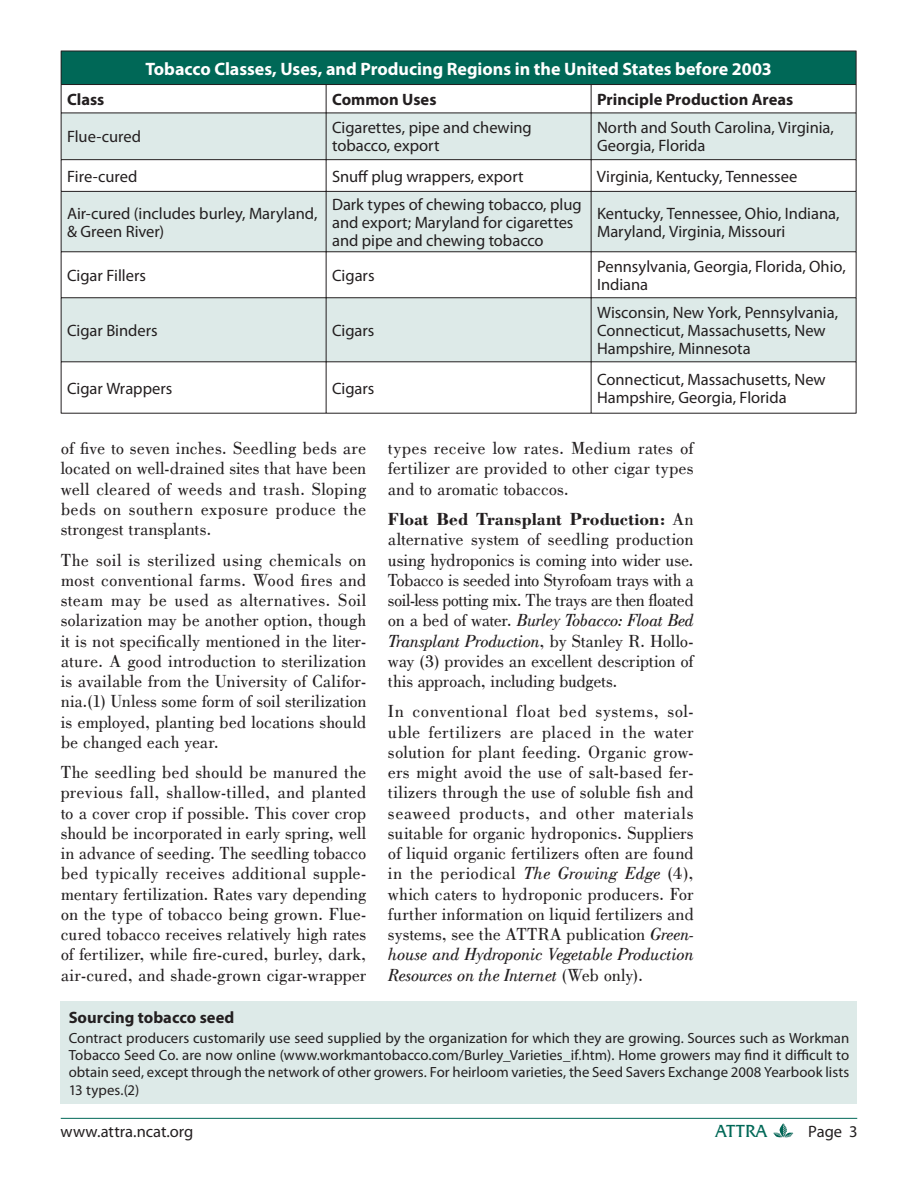
<style>
.page{position:relative;width:918px;height:1188px;background:#fff}
.page>*{position:absolute;margin:0;border:0;box-sizing:border-box;transform-origin:0 0}
.t1{font:18px/20.2px "Bodoni";letter-spacing:.005em;color:#231f20;text-align:justify}
.t2{font:700 18px "Myriad Pro";color:#fff}
.t3{font:18px "Friz Quadrata IT Cby BT";letter-spacing:-.01em;color:#006857}
.t4{font:16.5px/18px "Myriad Pro";color:#231f20}
.t5{font:700 16.5px "Myriad Pro";color:#231f20}
.t6{font:14.85px/17.1px "Myriad Pro";color:#231f20;text-align:justify}
.s1{font-weight:700}
.s2{font-style:italic}
</style>
<div class="page">
<svg style="left:773px;top:1123px;width:20px;height:15px"></svg>
<hr style="left:61px;top:1118px;width:796px;height:1px;background:#006857">
<div style="left:61px;top:1001px;width:796px;height:103px;background:#ddeae8"></div>
<div style="left:61px;top:51px;width:795px;height:34px;background:#006857"></div>
<svg style="left:62px;top:114px;width:794px;height:247px;fill:#ddeae8"></svg>
<hr style="left:61px;top:51px;width:265px;height:1px;background:#231f20">
<hr style="left:61px;top:51px;width:1px;height:33px;background:#231f20">
<hr style="left:326px;top:51px;width:530px;height:1px;background:#231f20">
<hr style="left:856px;top:51px;width:1px;height:33px;background:#231f20">
<hr style="left:61px;top:84px;width:265px;height:1px;background:#231f20">
<svg style="left:61px;top:85px;width:1px;height:28px"></svg>
<hr style="left:326px;top:84px;width:265px;height:1px;background:#231f20">
<svg style="left:326px;top:85px;width:1px;height:28px"></svg>
<hr style="left:591px;top:84px;width:265px;height:1px;background:#231f20">
<svg style="left:591px;top:85px;width:1px;height:28px"></svg>
<svg style="left:856px;top:85px;width:1px;height:28px"></svg>
<hr style="left:61px;top:113px;width:265px;height:1px;background:#231f20">
<hr style="left:61px;top:113px;width:1px;height:46px;background:#231f20">
<hr style="left:326px;top:113px;width:265px;height:1px;background:#231f20">
<hr style="left:326px;top:113px;width:1px;height:46px;background:#231f20">
<hr style="left:591px;top:113px;width:265px;height:1px;background:#231f20">
<hr style="left:591px;top:113px;width:1px;height:46px;background:#231f20">
<hr style="left:856px;top:113px;width:1px;height:46px;background:#231f20">
<hr style="left:61px;top:159px;width:265px;height:1px;background:#231f20">
<hr style="left:61px;top:160px;width:1px;height:31px;background:#231f20">
<hr style="left:326px;top:159px;width:265px;height:1px;background:#231f20">
<hr style="left:326px;top:160px;width:1px;height:31px;background:#231f20">
<hr style="left:591px;top:159px;width:265px;height:1px;background:#231f20">
<hr style="left:591px;top:160px;width:1px;height:31px;background:#231f20">
<hr style="left:856px;top:160px;width:1px;height:31px;background:#231f20">
<hr style="left:61px;top:252px;width:1px;height:45px;background:#231f20">
<hr style="left:326px;top:252px;width:1px;height:45px;background:#231f20">
<hr style="left:591px;top:252px;width:1px;height:45px;background:#231f20">
<hr style="left:856px;top:252px;width:1px;height:45px;background:#231f20">
<hr style="left:61px;top:362px;width:1px;height:51px;background:#231f20">
<hr style="left:326px;top:362px;width:1px;height:51px;background:#231f20">
<hr style="left:591px;top:362px;width:1px;height:51px;background:#231f20">
<hr style="left:856px;top:362px;width:1px;height:51px;background:#231f20">
<hr style="left:61px;top:413px;width:795px;height:1px;background:#231f20">
<hr style="left:61px;top:191px;width:265px;height:1px;background:#231f20">
<hr style="left:61px;top:192px;width:1px;height:59px;background:#231f20">
<hr style="left:61px;top:251px;width:265px;height:1px;background:#231f20">
<hr style="left:326px;top:191px;width:265px;height:1px;background:#231f20">
<hr style="left:326px;top:192px;width:1px;height:59px;background:#231f20">
<hr style="left:326px;top:251px;width:265px;height:1px;background:#231f20">
<hr style="left:591px;top:191px;width:265px;height:1px;background:#231f20">
<hr style="left:591px;top:192px;width:1px;height:59px;background:#231f20">
<hr style="left:856px;top:192px;width:1px;height:59px;background:#231f20">
<hr style="left:591px;top:251px;width:265px;height:1px;background:#231f20">
<hr style="left:61px;top:297px;width:265px;height:1px;background:#231f20">
<hr style="left:61px;top:298px;width:1px;height:63px;background:#231f20">
<hr style="left:61px;top:361px;width:265px;height:1px;background:#231f20">
<hr style="left:326px;top:297px;width:265px;height:1px;background:#231f20">
<hr style="left:326px;top:298px;width:1px;height:63px;background:#231f20">
<hr style="left:326px;top:361px;width:265px;height:1px;background:#231f20">
<hr style="left:591px;top:297px;width:265px;height:1px;background:#231f20">
<hr style="left:591px;top:298px;width:1px;height:63px;background:#231f20">
<hr style="left:856px;top:298px;width:1px;height:63px;background:#231f20">
<hr style="left:591px;top:361px;width:265px;height:1px;background:#231f20">
<p class="t2" style="left:145px;top:62px;width:628px">Tobacco Classes, Uses, and Producing Regions in the United States before 2003</p>
<p class="t5" style="left:67px;top:93px;width:39px">Class</p>
<p class="t5" style="left:332px;top:93px;width:106px">Common Uses</p>
<p class="t5" style="left:597px;top:93px;width:198px">Principle Production Areas</p>
<p class="t4" style="left:67px;top:130px;width:76px">Flue-cured</p>
<p class="t4" style="left:332px;top:121px;width:201px">Cigarettes, pipe and chewing tobacco, export</p>
<p class="t4" style="left:597px;top:121px;width:238px">North and South Carolina, Virginia,<br>Georgia, Florida</p>
<p class="t4" style="left:67px;top:169px;width:72px">Fire-cured</p>
<p class="t4" style="left:332px;top:169px;width:193px">Snuff plug wrappers, export</p>
<p class="t4" style="left:597px;top:169px;width:202px">Virginia, Kentucky, Tennessee</p>
<p class="t4" style="left:67px;top:206px;width:252px">Air-cured (includes burley, Maryland, &amp; Green River)</p>
<p class="t4" style="left:332px;top:197px;width:251px">Dark types of chewing tobacco, plug and export; Maryland for cigarettes and pipe and chewing tobacco</p>
<p class="t4" style="left:597px;top:206px;width:244px">Kentucky, Tennessee, Ohio, Indiana,<br>Maryland, Virginia, Missouri</p>
<p class="t4" style="left:67px;top:268px;width:80px">Cigar Fillers</p>
<p class="t4" style="left:332px;top:268px;width:44px">Cigars</p>
<p class="t4" style="left:597px;top:259px;width:250px">Pennsylvania, Georgia, Florida, Ohio,<br>Indiana</p>
<p class="t4" style="left:67px;top:323px;width:92px">Cigar Binders</p>
<p class="t4" style="left:332px;top:323px;width:44px">Cigars</p>
<p class="t4" style="left:597px;top:305px;width:243px">Wisconsin, New York, Pennsylvania,<br>Connecticut, Massachusetts, New<br>Hampshire, Minnesota</p>
<p class="t4" style="left:67px;top:381px;width:107px">Cigar Wrappers</p>
<p class="t4" style="left:332px;top:381px;width:44px">Cigars</p>
<p class="t4" style="left:597px;top:372px;width:230px">Connecticut, Massachusetts, New<br>Hampshire, Georgia, Florida</p>
<p class="t1" style="left:61px;top:438px;width:307px">of five to seven inches. Seedling beds are located on well-drained sites that have been well cleared of weeds and trash. Sloping beds on southern exposure produce the strongest transplants.</p>
<p class="t1" style="left:61px;top:550px;width:307px">The soil is sterilized using chemicals on most conventional farms. Wood fires and steam may be used as alternatives. Soil solarization may be another option, though it is not specifically mentioned in the liter&shy;ature. A good introduction to sterilization is available from the University of Califor&shy;nia.(1) Unless some form of soil sterilization is employed, planting bed locations should be changed each year.</p>
<p class="t1" style="left:61px;top:762px;width:307px">The seedling bed should be manured the previous fall, shallow-tilled, and planted to a cover crop if possible. This cover crop should be incorporated in early spring, well in advance of seeding. The seedling tobacco bed typically receives additional supple&shy;mentary fertilization. Rates vary depending on the type of tobacco being grown. Flue&shy;cured tobacco receives relatively high rates of fertilizer, while fire-cured, burley, dark, air-cured, and shade-grown cigar-wrapper</p>
<p class="t1" style="left:388px;top:438px;width:307px">types receive low rates. Medium rates of fertilizer are provided to other cigar types and to aromatic tobaccos.</p>
<p class="t1" style="left:388px;top:509px;width:307px"><span class="s1">Float Bed Transplant Production:</span> An alternative system of seedling production using hydroponics is coming into wider use.<br>Tobacco is seeded into Styrofoam trays with a soil-less potting mix. The trays are then floated on a bed of water. <span class="s2">Burley Tobacco: Float Bed Transplant Production</span>, by Stanley R. Hollo&shy;way (3) provides an excellent description of this approach, including budgets.</p>
<p class="t1" style="left:388px;top:702px;width:307px">In conventional float bed systems, sol&shy;uble fertilizers are placed in the water solution for plant feeding. Organic grow&shy;ers might avoid the use of salt-based fer&shy;tilizers through the use of soluble fish and seaweed products, and other materials suitable for organic hydroponics. Suppliers of liquid organic fertilizers often are found in the periodical <span class="s2">The Growing Edge</span> (4), which caters to hydroponic producers. For further information on liquid fertilizers and systems, see the ATTRA publication <span class="s2">Green&shy;house and Hydroponic Vegetable Production Resources on the Internet</span> (Web only).</p>
<p class="t5" style="left:69px;top:1011px;width:167px">Sourcing tobacco seed</p>
<p class="t6" style="left:69px;top:1031px;width:782px">Contract producers customarily use seed supplied by the organization for which they are growing. Sources such as Workman Tobacco Seed Co. are now online (www.workmantobacco.com/Burley_Varieties_if.htm). Home growers may find it difficult to obtain seed, except through the network of other growers. For heirloom varieties, the Seed Savers Exchange 2008 Yearbook lists 13 types.(2)</p>
<p class="t4" style="left:60px;top:1124px;width:135px">www.attra.ncat.org</p>
<p class="t3" style="left:715px;top:1120px;width:53px">ATTRA</p>
<p class="t4" style="left:808px;top:1124px;width:51px">Page 3</p>
</div>
